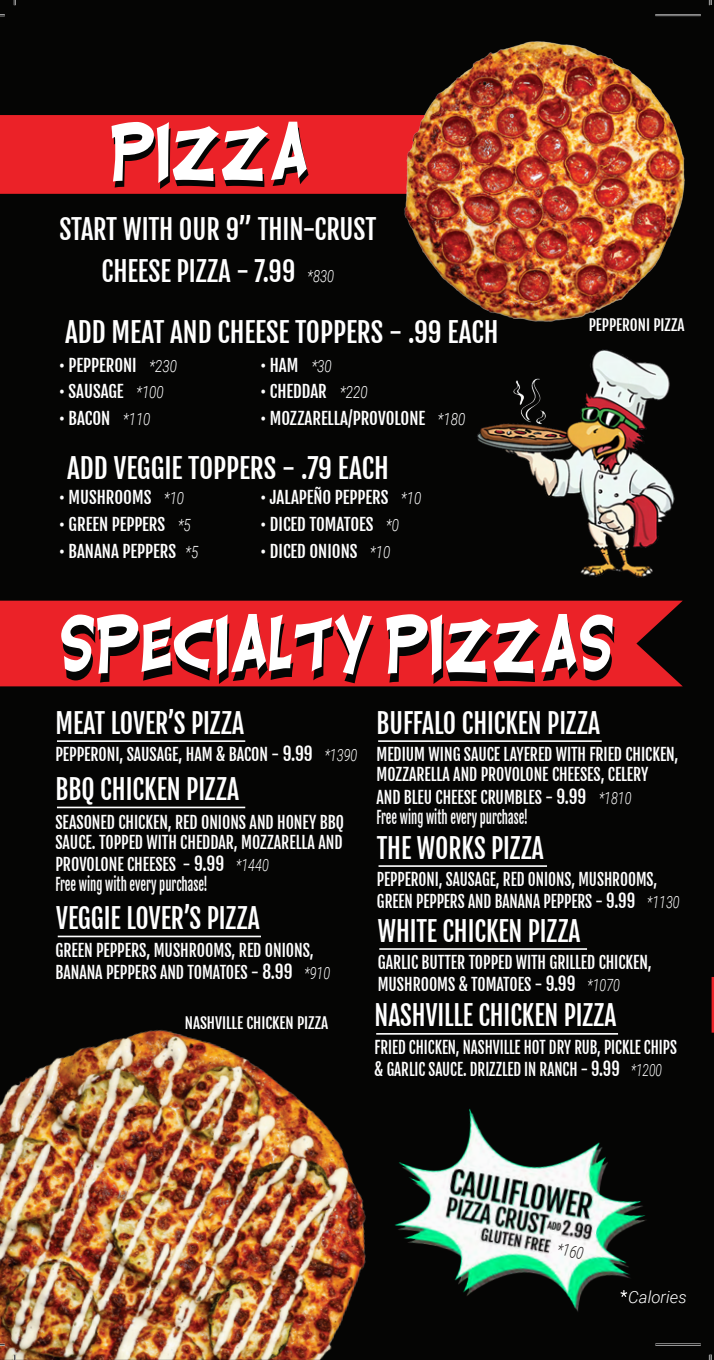
<style>
.page{position:relative;width:714px;height:1360px;background:#fff}
.page>*{position:absolute;margin:0;border:0;box-sizing:border-box;transform-origin:0 0}
.t1{font:77px "Carrick Groovy";color:#050504;scale:.87 1}
.t2{font:77px "Carrick Groovy";color:#050504;scale:.9 1}
.t3{font:27.2px "Fjalla One";color:#fff;scale:.94 1}
.t4{font:27.2px "Fjalla One";color:#fff}
.t5{font:27.2px/42px "Fjalla One";color:#fff;text-align:center;scale:.96 1}
.t6{font:16.8px/20.2px "Fjalla One";color:#fff;scale:.94 1}
.t7{font:16.8px "Fjalla One";color:#fff}
.t8{font:16.8px/22.2px "Fjalla One";color:#fff;scale:.89 1}
.t9{font:16.8px/22.2px "Fjalla One";color:#fff;scale:.91 1}
.t10{font:italic 300 16.8px "Roboto";color:#fff}
.t11{font:italic 300 16.8px "Roboto";color:#231f20;scale:.77 1}
.t12{font:15.2px "Fjalla One";letter-spacing:-.005em;color:#fff}
.s1{font-family:"Roboto";font-weight:300;font-style:italic;font-size:16.8px}
.s2{font-family:"Roboto";font-weight:300;font-style:italic}
.s3{font-size:18.4px}
</style>
<div class="page">
<div style="left:0;top:0;width:710px;height:1359px;background:#050504"></div>
<div style="left:0;top:600px;width:682px;height:86px;background:#eb2228"></div>
<div style="left:0;top:115px;width:312px;height:79px;background:#eb2228"></div>
<hr style="left:57px;top:740px;width:188px;height:2px;background:#fff">
<hr style="left:57px;top:806px;width:188px;height:2px;background:#fff">
<hr style="left:58px;top:935px;width:203px;height:2px;background:#fff">
<hr style="left:376px;top:1033px;width:242px;height:1px;background:#fff">
<hr style="left:378px;top:865px;width:169px;height:1px;background:#fff">
<hr style="left:379px;top:948px;width:208px;height:1px;background:#fff">
<hr style="left:378px;top:740px;width:223px;height:2px;background:#fff">
<img style="left:477px;top:349px;width:198px;height:229px">
<img style="left:543px;top:1142px;width:126px;height:204px">
<svg style="left:620px;top:1290px;width:7px;height:6px"></svg>
<img style="left:312px;top:41px;width:373px;height:281px">
<img style="left:0;top:1030px;width:543px;height:320px">
<img style="left:0;top:1350px;width:330px;height:9px">
<hr style="left:710px;top:0;width:4px;height:1359px;background:#050504">
<svg style="left:711px;top:977px;width:3px;height:55px"></svg>
<hr style="left:655px;top:14px;width:45px;height:2px;background:#fff">
<hr style="left:655px;top:1343px;width:45px;height:2px;background:#fff">
<hr style="left:655px;top:15px;width:45px;height:1px;background:#000">
<hr style="left:655px;top:1344px;width:45px;height:1px;background:#000">
<svg style="left:708px;top:0;width:4px;height:5px"></svg>
<svg style="left:708px;top:1354px;width:4px;height:5px"></svg>
<p class="t2" style="left:111px;top:113px;width:223px">Pizza</p>
<p class="t5" style="left:59px;top:209px;width:332px">START WITH OUR 9” THIN-CRUST<br>CHEESE PIZZA - 7.99 <span class="s1">*830</span></p>
<p class="t4" style="left:65px;top:317px;width:435px">ADD MEAT AND CHEESE TOPPERS - .99 EACH</p>
<p class="t7" style="left:59px;top:356px;width:119px">• PEPPERONI <span class="s2">*230</span></p>
<p class="t7" style="left:59px;top:383px;width:106px">• SAUSAGE <span class="s2">*100</span></p>
<p class="t7" style="left:59px;top:410px;width:93px">• BACON <span class="s2">*110</span></p>
<p class="t7" style="left:260px;top:356px;width:73px">• HAM <span class="s2">*30</span></p>
<p class="t7" style="left:260px;top:383px;width:109px">• CHEDDAR <span class="s2">*220</span></p>
<p class="t7" style="left:260px;top:410px;width:206px">• MOZZARELLA/PROVOLONE <span class="s2">*180</span></p>
<p class="t4" style="left:67px;top:454px;width:323px">ADD VEGGIE TOPPERS - .79 EACH</p>
<p class="t7" style="left:59px;top:488px;width:126px">• MUSHROOMS <span class="s2">*10</span></p>
<p class="t7" style="left:59px;top:515px;width:133px">• GREEN PEPPERS <span class="s2">*5</span></p>
<p class="t7" style="left:59px;top:542px;width:141px">• BANANA PEPPERS <span class="s2">*5</span></p>
<p class="t7" style="left:260px;top:488px;width:162px">• JALAPEÑO PEPPERS <span class="s2">*10</span></p>
<p class="t7" style="left:260px;top:515px;width:140px">• DICED TOMATOES <span class="s2">*0</span></p>
<p class="t7" style="left:260px;top:542px;width:131px">• DICED ONIONS <span class="s2">*10</span></p>
<p class="t12" style="left:588px;top:317px;width:97px">PEPPERONI PIZZA</p>
<p class="t1" style="left:61px;top:607px;width:639px">specialty pizzas</p>
<p class="t3" style="left:55px;top:708px;width:202px">MEAT LOVER’S PIZZA</p>
<p class="t6" style="left:55px;top:745px;width:323px">PEPPERONI, SAUSAGE, HAM &amp; BACON - <span class="s3">9.99</span> <span class="s2">*1390</span></p>
<p class="t3" style="left:55px;top:774px;width:197px">BBQ CHICKEN PIZZA</p>
<p class="t6" style="left:55px;top:812px;width:308px">SEASONED CHICKEN, RED ONIONS AND HONEY BBQ<br>SAUCE. TOPPED WITH CHEDDAR, MOZZARELLA AND</p>
<p class="t6" style="left:55px;top:855px;width:228px">PROVOLONE CHEESES - <span class="s3">9.99</span> <span class="s2">*1440<br></span>Free wing with every purchase!</p>
<p class="t3" style="left:56px;top:903px;width:218px">VEGGIE LOVER’S PIZZA</p>
<p class="t6" style="left:55px;top:939px;width:294px;line-height:22.2px">GREEN PEPPERS, MUSHROOMS, RED ONIONS,<br>BANANA PEPPERS AND TOMATOES - <span class="s3">8.99</span> <span class="s2">*910</span></p>
<p class="t12" style="left:185px;top:1014px;width:145px">NASHVILLE CHICKEN PIZZA</p>
<p class="t3" style="left:376px;top:708px;width:239px">BUFFALO CHICKEN PIZZA</p>
<p class="t6" style="left:376px;top:745px;width:322px">MEDIUM WING SAUCE LAYERED WITH FRIED CHICKEN,<br>MOZZARELLA AND PROVOLONE CHEESES, CELERY</p>
<p class="t6" style="left:376px;top:787px;width:273px">AND BLEU CHEESE CRUMBLES - <span class="s3">9.99</span> <span class="s2">*1810<br></span>Free wing with every purchase!</p>
<p class="t3" style="left:377px;top:833px;width:179px">THE WORKS PIZZA</p>
<p class="t9" style="left:377px;top:869px;width:334px">PEPPERONI, SAUSAGE, RED ONIONS, MUSHROOMS,<br>GREEN PEPPERS AND BANANA PEPPERS - <span class="s3">9.99</span> <span class="s2">*1130</span></p>
<p class="t3" style="left:378px;top:916px;width:217px">WHITE CHICKEN PIZZA</p>
<p class="t6" style="left:378px;top:952px;width:293px;line-height:22.2px">GARLIC BUTTER TOPPED WITH GRILLED CHICKEN,<br>MUSHROOMS &amp; TOMATOES - <span class="s3">9.99</span> <span class="s2">*1070</span></p>
<p class="t3" style="left:374px;top:1001px;width:259px">NASHVILLE CHICKEN PIZZA</p>
<p class="t8" style="left:374px;top:1037px;width:341px">FRIED CHICKEN, NASHVILLE HOT DRY RUB, PICKLE CHIPS &amp; GARLIC SAUCE. DRIZZLED IN RANCH - <span class="s3">9.99</span> <span class="s2">*1200</span></p>
<p class="t11" style="left:559px;top:1236px;width:36px;rotate:10deg">*160</p>
<p class="t10" style="left:628px;top:1285px;width:60px">Calories</p>
</div>
